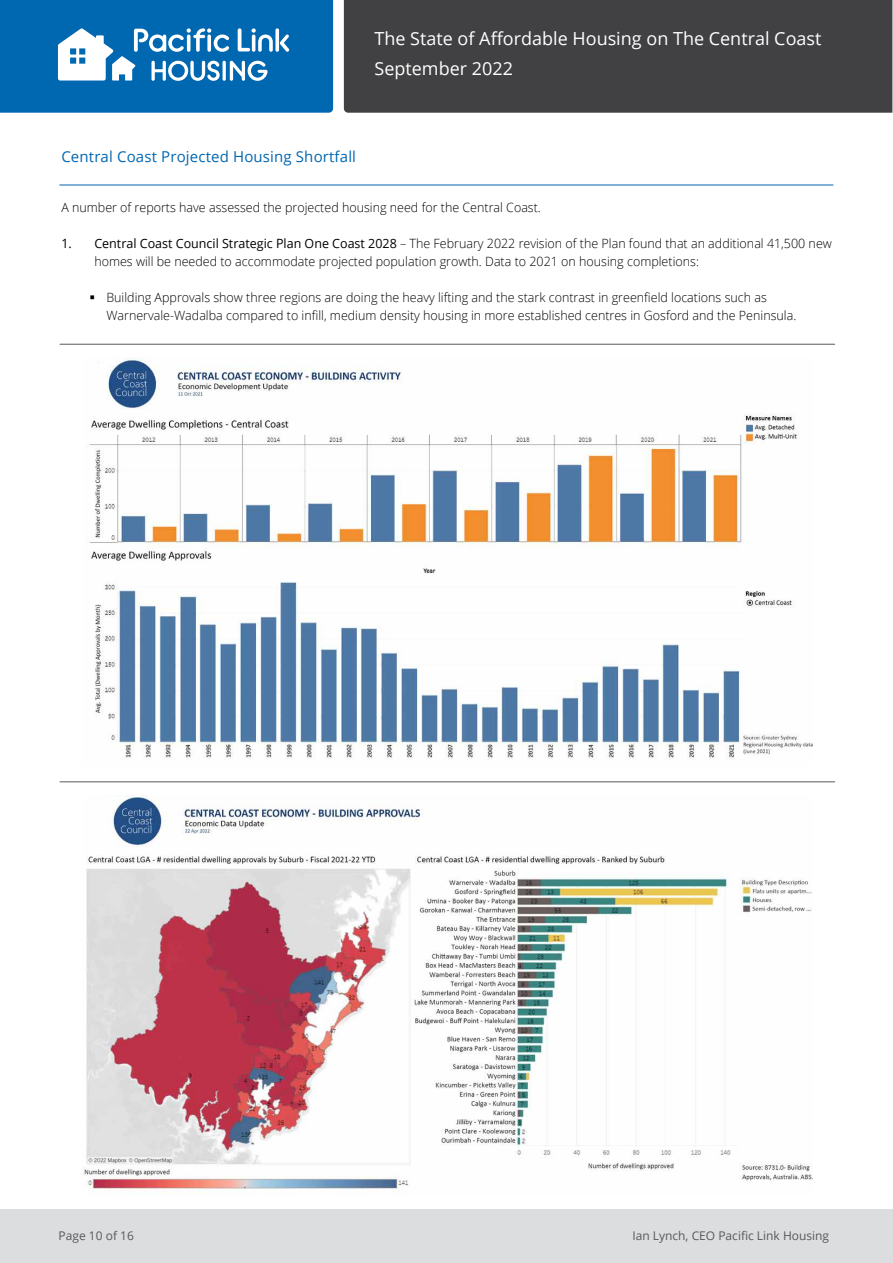
<style>
.page{position:relative;width:893px;height:1263px;background:#fff}
.page>*{position:absolute;margin:0;border:0;box-sizing:border-box;transform-origin:0 0}
.t1{font:18px/29.7px "Open Sans";color:#fff}
.t2{font:15px "Open Sans";letter-spacing:.01em;color:#0067b1}
.t3{font:300 12.75px/18px "Open Sans";color:#000}
.t4{font:12px "Open Sans";color:#58595b}
.s1{font-weight:400}
</style>
<div class="page">
<hr style="left:60px;top:185px;width:773px;height:1px;background:#0067b1">
<img style="left:89px;top:357px;width:723px;height:403px">
<img style="left:82px;top:795px;width:730px;height:398px">
<hr style="left:60px;top:344px;width:775px;height:1px;background:#58595b">
<hr style="left:60px;top:781px;width:775px;height:1px;background:#58595b">
<div style="left:0;top:1209px;width:893px;height:54px;background:#dcddde"></div>
<div style="left:344px;top:0;width:548px;height:113px;background:#414042"></div>
<svg style="left:0;top:0;width:333px;height:113px;background:#247cbc"></svg>
<h1 class="t1" style="left:374px;top:23px;width:448px">The State of Affordable Housing on The Central Coast<br>September 2022</h1>
<p class="t2" style="left:61px;top:146px;width:296px">Central Coast Projected Housing Shortfall</p>
<p class="t3" style="left:61px;top:198px;width:481px">A number of reports have assessed the projected housing need for the Central Coast.</p>
<p class="t3" style="left:94px;top:234px;width:739px;text-indent:-33px"><span class="s1">1. Central Coast Council Strategic Plan One Coast 2028</span> – The February 2022 revision of the Plan found that an additional 41,500 new homes will be needed to accommodate projected population growth. Data to 2021 on housing completions:</p>
<p class="t3" style="left:106px;top:288px;width:691px">Building Approvals show three regions are doing the heavy lifting and the stark contrast in greenfield locations such as<br>Warnervale-Wadalba compared to infill, medium density housing in more established centres in Gosford and the Peninsula.</p>
<p class="t4" style="left:59px;top:1227px;width:77px">Page 10 of 16</p>
<p class="t4" style="left:632px;top:1227px;width:198px">Ian Lynch, CEO Pacific Link Housing</p>
</div>
